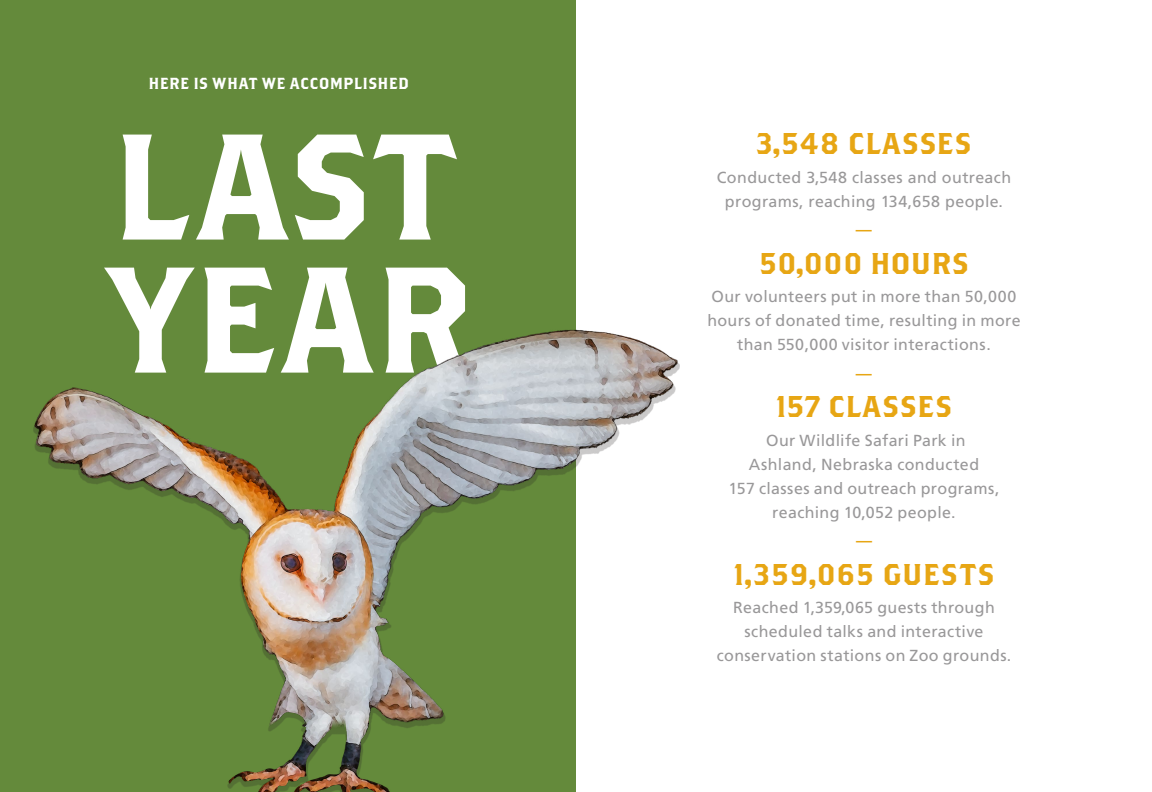
<style>
.page{position:relative;width:1152px;height:792px;background:#fff}
.page>*{position:absolute;margin:0;border:0;box-sizing:border-box;transform-origin:0 0}
.t1{font:150px/133px "Brothers OT";letter-spacing:.015em;color:#fff}
.t2{font:30px "Brothers OT";letter-spacing:.025em;color:#e7a614}
.t3{font:30px "Brothers OT";letter-spacing:-.01em;color:#e7a614}
.t4{font:16px/24px "Frutiger LT";letter-spacing:.025em;color:#999899;text-align:center}
.t5{font:16px "Brothers OT";letter-spacing:.03em;color:#fff}
.t6{font:700 16px "Frutiger LT";color:#e7a614}
</style>
<div class="page">
<div style="left:0;top:0;width:576px;height:792px;background:#648a3b"></div>
<img style="left:33px;top:329px;width:647px;height:463px">
<p class="t5" style="left:149px;top:77px;width:262px">HERE IS WHAT WE ACCOMPLISHED</p>
<h1 class="t1" style="left:111px;top:128px;width:365px">LAST<br>YEAR</h1>
<h2 class="t2" style="left:756px;top:130px;width:217px">3,548 CLASSES</h2>
<p class="t4" style="left:717px;top:166px;width:296px">Conducted 3,548 classes and outreach programs, reaching 134,658 people.</p>
<p class="t6" style="left:856px;top:221px;width:17px">—</p>
<h2 class="t3" style="left:759px;top:250px;width:212px">50,000 HOURS</h2>
<p class="t4" style="left:707px;top:285px;width:315px">Our volunteers put in more than 50,000 hours of donated time, resulting in more than 550,000 visitor interactions.</p>
<p class="t6" style="left:856px;top:364px;width:17px">—</p>
<h2 class="t2" style="left:776px;top:393px;width:178px">157 CLASSES</h2>
<p class="t4" style="left:728px;top:429px;width:273px">Our Wildlife Safari Park in<br>Ashland, Nebraska conducted<br>157 classes and outreach programs, reaching 10,052 people.</p>
<p class="t6" style="left:856px;top:532px;width:17px">—</p>
<h2 class="t2" style="left:733px;top:561px;width:263px">1,359,065 GUESTS</h2>
<p class="t4" style="left:717px;top:596px;width:296px">Reached 1,359,065 guests through scheduled talks and interactive conservation stations on Zoo grounds.</p>
</div>
